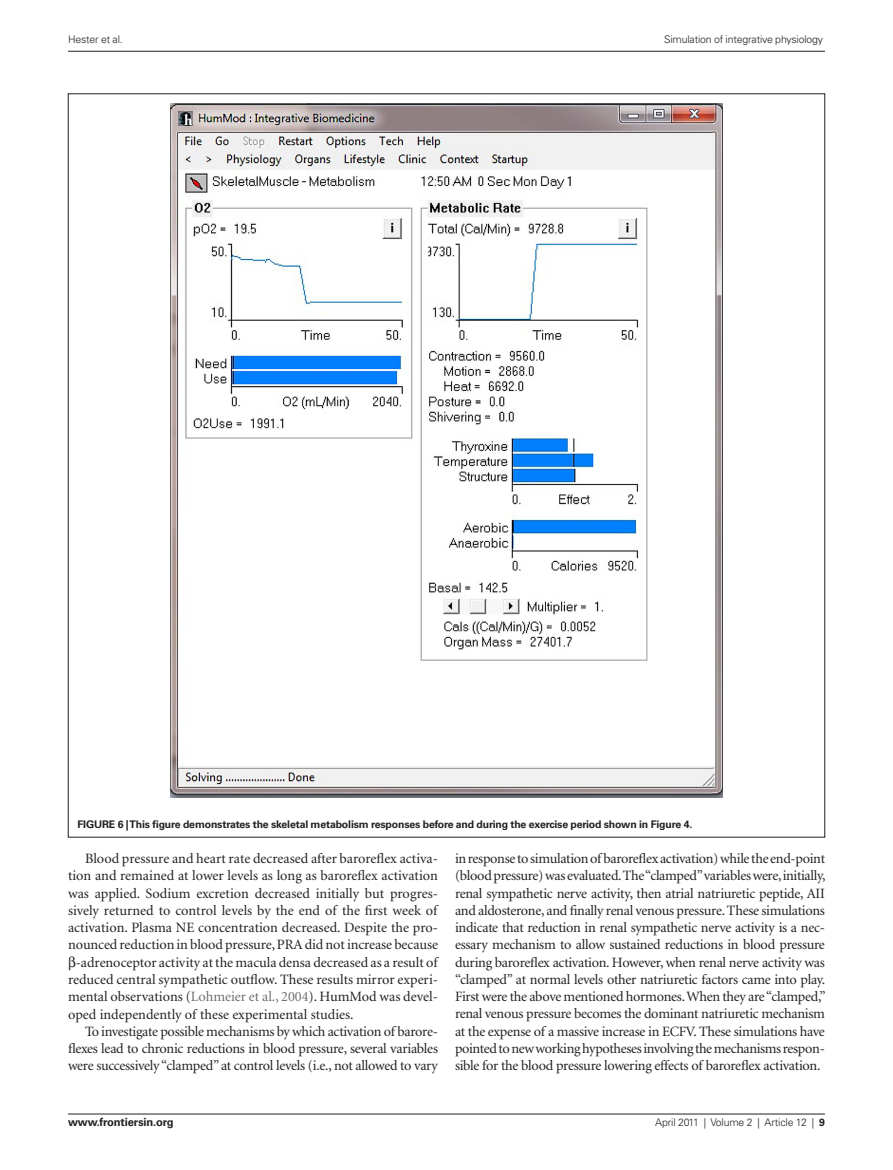
<style>
.page{position:relative;width:893px;height:1170px;background:#fff}
.page>*{position:absolute;margin:0;border:0;box-sizing:border-box;transform-origin:0 0}
.t1{font:14.25px/17.2px "Minion";letter-spacing:-.005em;color:#231f20;text-align:justify}
.t2{font:700 11.25px "Univers";letter-spacing:-.015em;color:#231f20}
.t3{font:700 10.5px "Univers";letter-spacing:-.015em;color:#231f20}
.t4{font:300 10.5px "Univers";letter-spacing:-.015em;color:#231f20}
.s1{color:#6c6d70}
.s2{font-weight:700}
</style>
<div class="page">
<img style="left:170px;top:103px;width:553px;height:694px">
<hr style="left:68px;top:51px;width:757px;height:1px;background:#231f20">
<hr style="left:68px;top:1113px;width:757px;height:1px;background:#231f20">
<p class="t4" style="left:68px;top:33px;width:56px">Hester et al.</p>
<p class="t4" style="left:664px;top:33px;width:161px">Simulation of integrative physiology</p>
<p class="t3" style="left:78px;top:817px;width:616px">Figure 6 | This figure demonstrates the skeletal metabolism responses before and during the exercise period shown in Figure 4.</p>
<p class="t1" style="left:85px;top:850px;width:354px">Blood pressure and heart rate decreased after baroreflex activa-</p>
<p class="t1" style="left:68px;top:867px;width:371px">tion and remained at lower levels as long as baroreflex activation</p>
<p class="t1" style="left:68px;top:884px;width:371px">was applied. Sodium excretion decreased initially but progres-</p>
<p class="t1" style="left:68px;top:902px;width:371px">sively returned to control levels by the end of the first week of</p>
<p class="t1" style="left:68px;top:919px;width:371px">activation. Plasma NE concentration decreased. Despite the pro-</p>
<p class="t1" style="left:68px;top:936px;width:372px">nounced reduction in blood pressure, PRA did not increase because</p>
<p class="t1" style="left:76px;top:953px;width:363px">-adrenoceptor activity at the macula densa decreased as a result of</p>
<p class="t1" style="left:68px;top:971px;width:371px">reduced central sympathetic outflow. These results mirror experi-</p>
<p class="t1" style="left:68px;top:988px;width:371px">mental observations (<span class="s1">Lohmeier et al., 2004</span>). HumMod was devel-</p>
<p class="t1" style="left:68px;top:1005px;width:287px">oped independently of these experimental studies.</p>
<p class="t1" style="left:85px;top:1022px;width:354px">To investigate possible mechanisms by which activation of barore-</p>
<p class="t1" style="left:68px;top:1040px;width:371px">flexes lead to chronic reductions in blood pressure, several variables</p>
<p class="t1" style="left:68px;top:1057px;width:371px">were successively “clamped” at control levels (i.e., not allowed to vary</p>
<p class="t1" style="left:455px;top:850px;width:372px">in response to simulation of baroreflex activation) while the end-point (blood pressure) was evaluated. The “clamped” variables were, initially, renal sympathetic nerve activity, then atrial natriuretic peptide, AII and aldosterone, and finally renal venous pressure. These simulations indicate that reduction in renal sympathetic nerve activity is a nec&shy;essary mechanism to allow sustained reductions in blood pressure during baroreflex activation. However, when renal nerve activity was “clamped” at normal levels other natriuretic factors came into play.<br>First were the above mentioned hormones. When they are “clamped,” renal venous pressure becomes the dominant natriuretic mechanism at the expense of a massive increase in ECFV. These simulations have pointed to new working hypotheses involving the mechanisms respon&shy;sible for the blood pressure lowering effects of baroreflex activation.</p>
<p class="t2" style="left:68px;top:1115px;width:107px">www.frontiersin.org</p>
<p class="t4" style="left:655px;top:1115px;width:171px">April 2011 | Volume 2 | Article 12 | <span class="s2">9</span></p>
</div>
